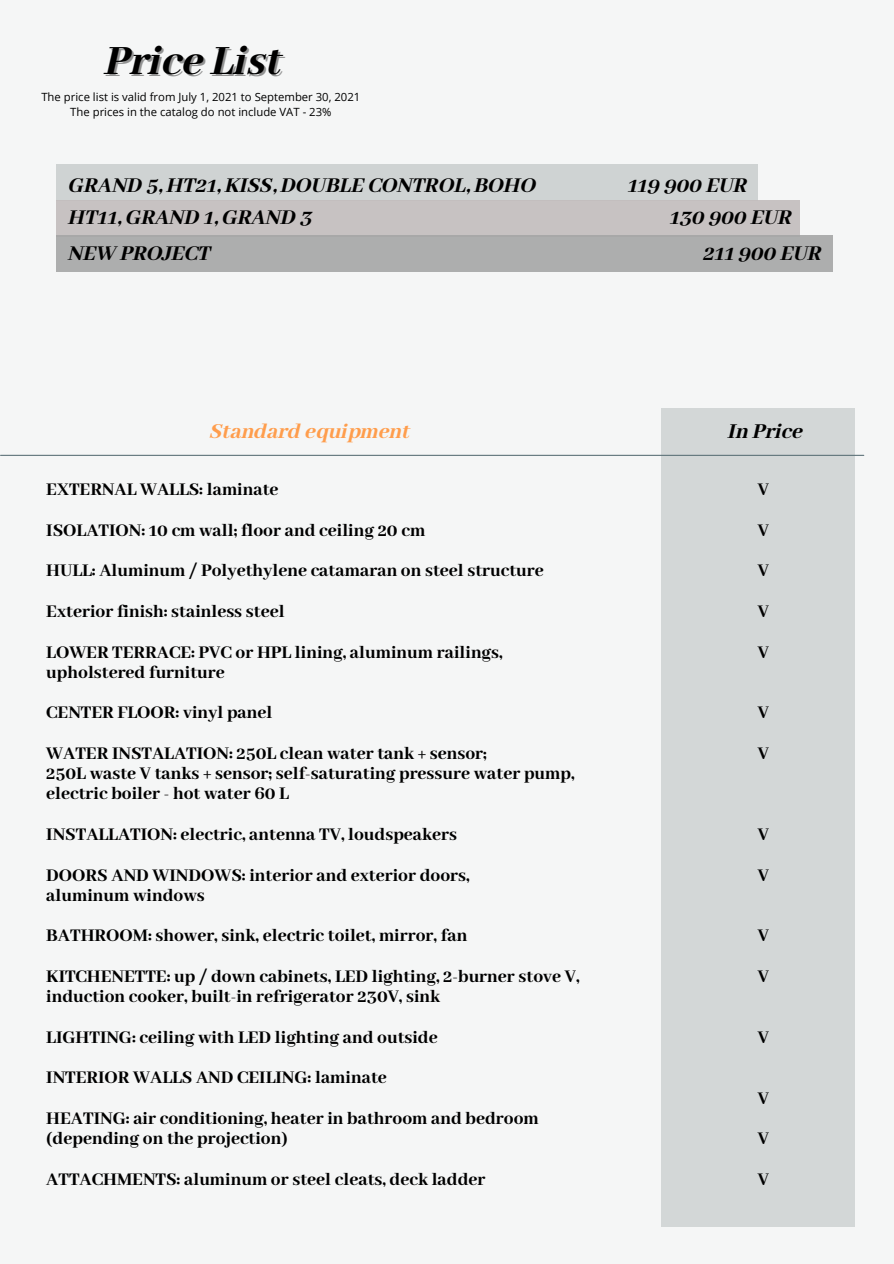
<style>
.page{position:relative;width:894px;height:1264px;background:#fff}
.page>*{position:absolute;margin:0;border:0;box-sizing:border-box;transform-origin:0 0}
.t1{font:45.3px "CA Generated";color:#000}
.t2{font:23.1px "CA Generated";color:#ff9d4c}
.t3{font:23.1px "CA Generated";color:#000}
.t4{font:22.95px "CA Generated";color:#000}
.t5{font:800 19.35px/40.5px "Abhaya Libre";color:#000}
.t6{font:11.25px/15.3px "Open Sans";color:#000;text-align:center}
</style>
<div class="page">
<div style="left:0;top:0;width:893px;height:1263px;background:#f5f6f6"></div>
<div style="left:661px;top:408px;width:193px;height:819px;background:#cfd4d4"></div>
<hr style="left:1px;top:455px;width:862px;height:1px;background:#5f747a">
<div style="left:56px;top:164px;width:702px;height:36px;background:#cbcfcf"></div>
<div style="left:56px;top:200px;width:743px;height:36px;background:#c2bcbc"></div>
<div style="left:56px;top:236px;width:776px;height:36px;background:#adaeae"></div>
<h1 class="t1" style="left:106px;top:36px;width:178px">Price List</h1>
<p class="t6" style="left:41px;top:89px;width:320px">The price list is valid from July 1, 2021 to September 30, 2021<br>The prices in the catalog do not include VAT - 23%</p>
<p class="t4" style="left:69px;top:173px;width:469px">GRAND 5, HT21, KISS, DOUBLE CONTROL, BOHO</p>
<p class="t4" style="left:628px;top:173px;width:121px">119 900 EUR</p>
<p class="t4" style="left:69px;top:204px;width:245px">HT11, GRAND 1, GRAND 3</p>
<p class="t4" style="left:670px;top:204px;width:123px">130 900 EUR</p>
<p class="t4" style="left:69px;top:240px;width:143px">NEW PROJECT</p>
<p class="t4" style="left:703px;top:240px;width:120px">211 900 EUR</p>
<p class="t2" style="left:210px;top:418px;width:202px">Standard equipment</p>
<p class="t3" style="left:728px;top:418px;width:76px">In Price</p>
<p class="t5" style="left:46px;top:470px;width:499px">EXTERNAL WALLS: laminate<br>ISOLATION: 10 cm wall; floor and ceiling 20 cm<br>HULL: Aluminum / Polyethylene catamaran on steel structure Exterior finish: stainless steel<br>LOWER TERRACE: PVC or HPL lining, aluminum railings,</p>
<p class="t5" style="left:46px;top:652px;width:442px">upholstered furniture<br>CENTER FLOOR: vinyl panel<br>WATER INSTALATION: 250L clean water tank + sensor;</p>
<p class="t5" style="left:46px;top:764px;width:529px;line-height:20.2px">250L waste V tanks + sensor; self-saturating pressure water pump, electric boiler - hot water 60 L</p>
<p class="t5" style="left:46px;top:815px;width:425px">INSTALLATION: electric, antenna TV, loudspeakers<br>DOORS AND WINDOWS: interior and exterior doors,</p>
<p class="t5" style="left:46px;top:875px;width:534px">aluminum windows<br>BATHROOM: shower, sink, electric toilet, mirror, fan<br>KITCHENETTE: up / down cabinets, LED lighting, 2-burner stove V,</p>
<p class="t5" style="left:46px;top:977px;width:494px">induction cooker, built-in refrigerator 230V, sink<br>LIGHTING: ceiling with LED lighting and outside<br>INTERIOR WALLS AND CEILING: laminate<br>HEATING: air conditioning, heater in bathroom and bedroom</p>
<p class="t5" style="left:46px;top:1119px;width:440px">(depending on the projection)<br>ATTACHMENTS: aluminum or steel cleats, deck ladder</p>
<p class="t5" style="left:757px;top:470px;width:13px;text-align:justify">V V V V V</p>
<p class="t5" style="left:757px;top:693px;width:13px">V<br>V</p>
<p class="t5" style="left:757px;top:815px;width:13px">V<br>V</p>
<p class="t5" style="left:757px;top:916px;width:13px">V<br>V</p>
<p class="t5" style="left:757px;top:1017px;width:13px">V</p>
<p class="t5" style="left:757px;top:1078px;width:13px;text-align:justify">V V V</p>
</div>
